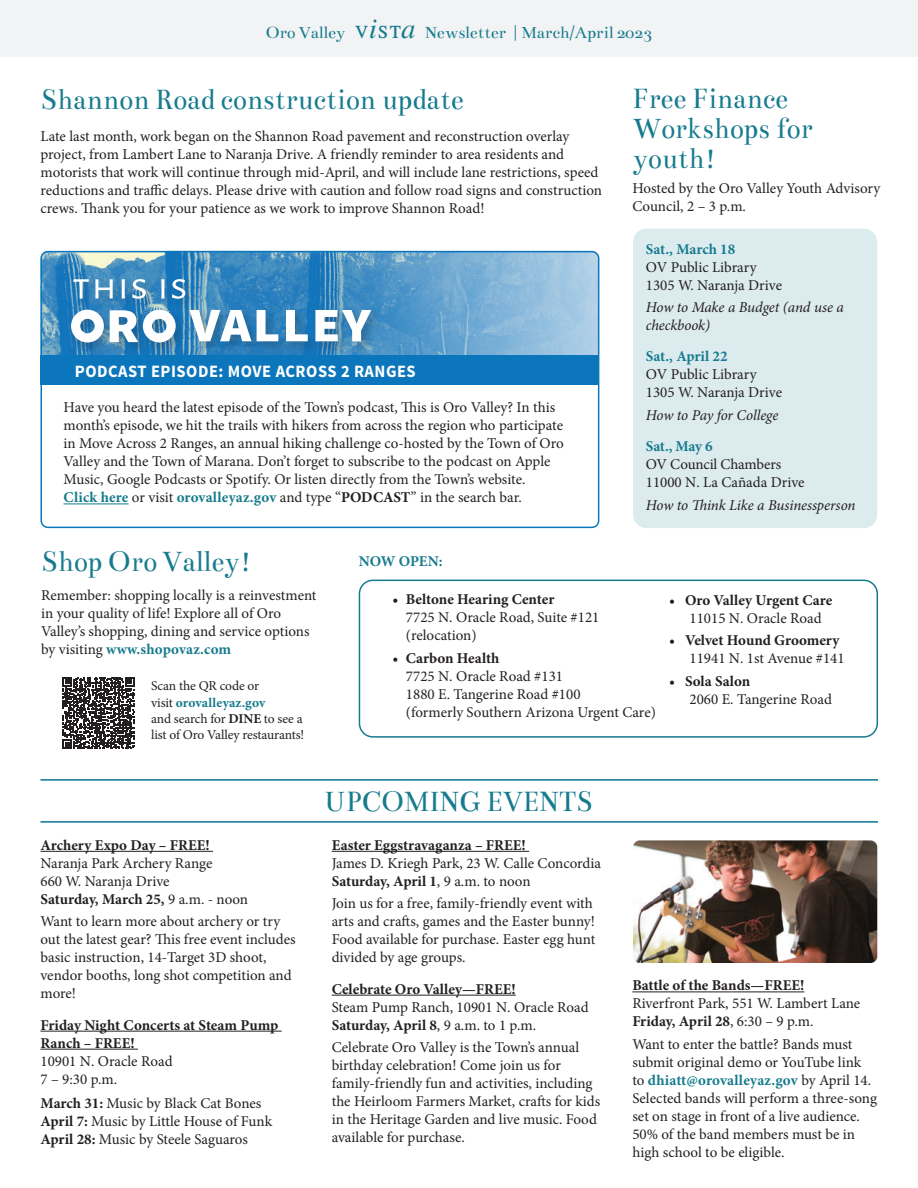
<style>
.page{position:relative;width:918px;height:1188px;background:#fff}
.page>*{position:absolute;margin:0;border:0;box-sizing:border-box;transform-origin:0 0}
.Content_title{font:31.5px/30px "Bentham";color:#167b8e;scale:.92 1}
.Content_body{font:31.5px "Bentham";color:#167b8e;scale:.92 1}
.t1{font:18px "Bentham";letter-spacing:-.01em;color:#167b8e}
.Content_title-2{font:700 17.4px "Source Sans Pro";letter-spacing:.03em;color:#fff;scale:.95 1}
.Content_body-2{font:15px/18px "Minion Pro";letter-spacing:-.005em;color:#231f20}
.Content_body-3{font:700 15px/18px "Minion Pro";color:#231f20}
.Content_body-4{font:italic 15px/18px "Minion Pro";letter-spacing:-.01em;color:#231f20}
.Content_body-5{font:700 15px "Minion Pro";letter-spacing:-.01em;color:#167b8e}
.Content_body-6{font:13.5px/16.2px "Minion Pro";letter-spacing:-.015em;color:#231f20}
.s1{font-family:"Will Grace";font-size:27px}
.s2{font-weight:700;color:#157b8c}
.s3{font-weight:700}
.s4{font-weight:700;color:#167b8e}
.s5{font-weight:400}
</style>
<div class="page">
<div style="left:0;top:0;width:918px;height:57px;background:#f2f3f4"></div>
<img style="left:43px;top:251px;width:556px;height:104px">
<div style="left:633px;top:229px;width:244px;height:299px;background:#dcebee;border-radius:14px"></div>
<hr style="left:40px;top:851px;width:173px;height:1px;background:#231f20">
<hr style="left:40px;top:1031px;width:242px;height:1px;background:#231f20">
<hr style="left:40px;top:1049px;width:98px;height:1px;background:#231f20">
<div style="left:359px;top:580px;width:519px;height:158px;border:2px solid #167b8e;border-radius:14px"></div>
<hr style="left:40px;top:821px;width:838px;height:2px;background:#0d7594">
<hr style="left:40px;top:779px;width:838px;height:2px;background:#0d7594">
<hr style="left:332px;top:851px;width:197px;height:1px;background:#231f20">
<hr style="left:332px;top:995px;width:184px;height:1px;background:#231f20">
<svg style="left:63px;top:677px;width:72px;height:72px"></svg>
<hr style="left:632px;top:992px;width:172px;height:1px;background:#231f20">
<hr style="left:64px;top:504px;width:65px;height:1px;background:#157b8c">
<div style="left:41px;top:355px;width:557px;height:29px;background:#0c76bc"></div>
<div style="left:40px;top:251px;width:559px;height:277px;border:2px solid #0c76bc;border-radius:7px"></div>
<div style="left:68px;top:276px;width:315px;height:79px;background:#231f20;opacity:.25"></div>
<svg style="left:73px;top:279px;width:16px;height:19px"></svg>
<svg style="left:95px;top:279px;width:18px;height:19px"></svg>
<svg style="left:122px;top:279px;width:3px;height:19px"></svg>
<svg style="left:132px;top:279px;width:14px;height:20px"></svg>
<svg style="left:161px;top:279px;width:4px;height:19px"></svg>
<svg style="left:172px;top:279px;width:13px;height:20px"></svg>
<svg style="left:71px;top:310px;width:33px;height:32px"></svg>
<svg style="left:110px;top:310px;width:66px;height:32px"></svg>
<svg style="left:190px;top:310px;width:88px;height:31px"></svg>
<svg style="left:286px;top:310px;width:22px;height:31px"></svg>
<svg style="left:315px;top:310px;width:56px;height:31px"></svg>
<img style="left:633px;top:840px;width:244px;height:123px">
<p class="t1" style="left:266px;top:22px;width:388px">Oro Valley <span class="s1">vista</span> Newsletter | March/April 2023</p>
<p class="Content_title" style="left:40px;top:85px;width:461px">Shannon Road construction update</p>
<p class="Content_body-2" style="left:40px;top:127px;width:563px">Late last month, work began on the Shannon Road pavement and reconstruction overlay project, from Lambert Lane to Naranja Drive. A friendly reminder to area residents and motorists that work will continue through mid-April, and will include lane restrictions, speed reductions and traffic delays. Please drive with caution and follow road signs and construction crews. Thank you for your patience as we work to improve Shannon Road!</p>
<p class="Content_title-2" style="left:75px;top:360px;width:360px">PODCAST EPISODE: MOVE ACROSS 2 RANGES</p>
<p class="Content_body-2" style="left:64px;top:399px;width:502px">Have you heard the latest episode of the Town’s podcast, This is Oro Valley? In this month’s episode, we hit the trails with hikers from across the region who participate in Move Across 2 Ranges, an annual hiking challenge co-hosted by the Town of Oro Valley and the Town of Marana. Don’t forget to subscribe to the podcast on Apple Music, Google Podcasts or Spotify. Or listen directly from the Town’s website.<br><span class="s2">Click here</span> or visit <span class="s2">orovalleyaz.gov</span> and type “<span class="s3">PODCAST</span>” in the search bar.</p>
<p class="Content_title" style="left:632px;top:84px;width:198px">Free Finance<br>Workshops for youth!</p>
<p class="Content_body-2" style="left:632px;top:179px;width:250px">Hosted by the Oro Valley Youth Advisory<br>Council, 2 – 3 p.m.</p>
<p class="Content_body-2" style="left:646px;top:240px;width:138px"><span class="s4">Sat., March 18<br></span>OV Public Library<br>1305 W. Naranja Drive</p>
<p class="Content_body-4" style="left:646px;top:298px;width:200px">How to Make a Budget (and use a checkbook)</p>
<p class="Content_body-2" style="left:646px;top:348px;width:112px"><span class="s4">Sat., April 22<br></span>OV Public Library</p>
<p class="Content_body-2" style="left:646px;top:384px;width:138px">1305 W. Naranja Drive</p>
<p class="Content_body-4" style="left:646px;top:406px;width:134px">How to Pay for College</p>
<p class="Content_body-2" style="left:646px;top:438px;width:137px"><span class="s4">Sat., May 6<br></span>OV Council Chambers</p>
<p class="Content_body-2" style="left:646px;top:474px;width:160px">11000 N. La Cañada Drive</p>
<p class="Content_body-4" style="left:646px;top:496px;width:211px">How to Think Like a Businessperson</p>
<p class="Content_title" style="left:41px;top:547px;width:231px">Shop Oro Valley!</p>
<p class="Content_body-2" style="left:41px;top:586px;width:277px">Remember: shopping locally is a reinvestment in your quality of life! Explore all of Oro Valley’s shopping, dining and service options by visiting <span class="s2">www.shopovaz.com</span></p>
<p class="Content_body-6" style="left:151px;top:678px;width:155px">Scan the QR code or<br>visit <span class="s2">orovalleyaz.gov<br></span>and search for <span class="s3">DINE</span> to see a list of Oro Valley restaurants!</p>
<p class="Content_body-5" style="left:359px;top:551px;width:85px">NOW OPEN:</p>
<p class="Content_body-2" style="left:406px;top:590px;width:195px;text-indent:-14px"><span class="s3">• Beltone Hearing Center<br></span>7725 N. Oracle Road, Suite #121 (relocation)</p>
<p class="Content_body-2" style="left:406px;top:649px;width:251px;text-indent:-14px"><span class="s3">• Carbon Health<br></span>7725 N. Oracle Road #131<br>1880 E. Tangerine Road #100<br>(formerly Southern Arizona Urgent Care)</p>
<p class="Content_body-3" style="left:690px;top:591px;width:144px;text-indent:-20px">• Oro Valley Urgent Care<br><span class="s5">11015 N. Oracle Road</span></p>
<p class="Content_body-3" style="left:690px;top:631px;width:157px;text-indent:-20px">• Velvet Hound Groomery<br><span class="s5">11941 N. 1st Avenue #141</span></p>
<p class="Content_body-2" style="left:690px;top:672px;width:144px;text-indent:-20px"><span class="s3">• Sola Salon<br></span>2060 E. Tangerine Road</p>
<p class="Content_body-2" style="left:40px;top:836px;width:209px"><span class="s3">Archery Expo Day – FREE!<br></span>Naranja Park Archery Range<br>660 W. Naranja Drive<br><span class="s3">Saturday, March 25,</span> 9 a.m. - noon</p>
<p class="Content_body-2" style="left:40px;top:912px;width:257px">Want to learn more about archery or try out the latest gear? This free event includes basic instruction, 14-Target 3D shoot, vendor booths, long shot competition and more!</p>
<p class="Content_body-3" style="left:40px;top:1016px;width:239px">Friday Night Concerts at Steam Pump<br>Ranch – FREE!<br><span class="s5">10901 N. Oracle Road<br>7 – 9:30 p.m.</span></p>
<p class="Content_body-2" style="left:40px;top:1095px;width:233px"><span class="s3">March 31:</span> Music by Black Cat Bones<br><span class="s3">April 7:</span> Music by Little House of Funk<br><span class="s3">April 28:</span> Music by Steele Saguaros</p>
<p class="Content_body" style="left:324px;top:784px;width:294px">UPCOMING EVENTS</p>
<p class="Content_body-2" style="left:332px;top:836px;width:271px"><span class="s3">Easter Eggstravaganza – FREE!<br></span>James D. Kriegh Park, 23 W. Calle Concordia<br><span class="s3">Saturday, April 1</span>, 9 a.m. to noon</p>
<p class="Content_body-2" style="left:332px;top:894px;width:265px">Join us for a free, family-friendly event with arts and crafts, games and the Easter bunny!<br>Food available for purchase. Easter egg hunt divided by age groups.</p>
<p class="Content_body-2" style="left:332px;top:980px;width:259px"><span class="s3">Celebrate Oro Valley—FREE!<br></span>Steam Pump Ranch, 10901 N. Oracle Road<br><span class="s3">Saturday, April 8</span>, 9 a.m. to 1 p.m.</p>
<p class="Content_body-2" style="left:332px;top:1038px;width:270px">Celebrate Oro Valley is the Town’s annual birthday celebration! Come join us for family-friendly fun and activities, including the Heirloom Farmers Market, crafts for kids in the Heritage Garden and live music. Food available for purchase.</p>
<p class="Content_body-2" style="left:632px;top:977px;width:230px"><span class="s3">Battle of the Bands—FREE!<br></span>Riverfront Park, 551 W. Lambert Lane<br><span class="s3">Friday, April 28</span>, 6:30 – 9 p.m.</p>
<p class="Content_body-2" style="left:632px;top:1035px;width:246px">Want to enter the battle? Bands must submit original demo or YouTube link to <span class="s2">dhiatt@orovalleyaz.gov</span> by April 14.<br>Selected bands will perform a three-song set on stage in front of a live audience.<br>50% of the band members must be in high school to be eligible.</p>
</div>
